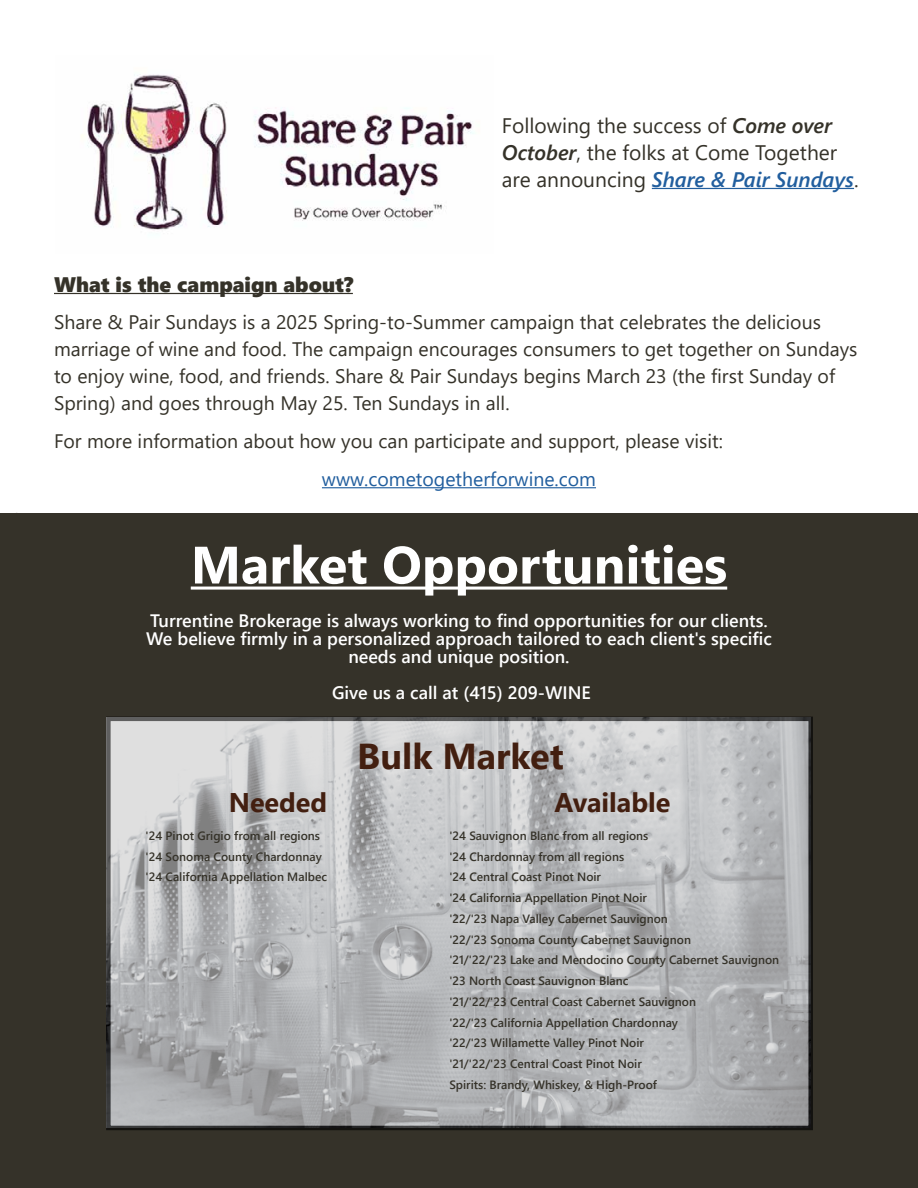
<style>
.page{position:relative;width:918px;height:1188px;background:#fff}
.page>*{position:absolute;margin:0;border:0;box-sizing:border-box;transform-origin:0 0}
.t1{font:700 52.5px "Segoe UI";color:#fff}
.t2{font:700 36px "Segoe UI";color:#431f10}
.t3{font:700 27px "Segoe UI";color:#431f10}
.t4{font:21px/27px "Segoe UI";color:#353229}
.t5{font:21px "Segoe UI Black";color:#353229}
.t6{font:19.5px/27px "Segoe UI";color:#353229}
.t7{font:19.5px "Segoe UI";color:#215e9e}
.t8{font:600 18px/18px "Segoe UI";color:#fff;text-align:center}
.t9{font:600 12px/20.7px "Segoe UI";color:#353229}
.s1{font-weight:600;font-style:italic}
.s2{font-weight:600;font-style:italic;color:#215e9e}
</style>
<div class="page">
<hr style="left:652px;top:188px;width:202px;height:1px;background:#215e9e">
<hr style="left:54px;top:293px;width:299px;height:1px;background:#353229">
<hr style="left:322px;top:487px;width:274px;height:1px;background:#215e9e">
<div style="left:0;top:513px;width:918px;height:675px;background:#353229"></div>
<hr style="left:191px;top:587px;width:536px;height:3px;background:#fff">
<svg style="left:111px;top:722px;width:697px;height:403px;background:#b9babc"></svg>
<div style="left:106px;top:717px;width:707px;height:413px;border:4px solid #000"></div>
<img style="left:81px;top:74px;width:393px;height:157px">
<h3 class="t4" style="left:502px;top:110px;width:358px">Following the success of <span class="s1">Come over<br>October</span>, the folks at Come Together are announcing <span class="s2">Share &amp; Pair Sundays</span>.</h3>
<h3 class="t5" style="left:54px;top:269px;width:300px">What is the campaign about?</h3>
<p class="t6" style="left:54px;top:307px;width:805px">Share &amp; Pair Sundays is a 2025 Spring-to-Summer campaign that celebrates the delicious marriage of wine and food. The campaign encourages consumers to get together on Sundays to enjoy wine, food, and friends. Share &amp; Pair Sundays begins March 23 (the first Sunday of Spring) and goes through May 25. Ten Sundays in all.</p>
<h3 class="t6" style="left:54px;top:426px;width:671px">For more information about how you can participate and support, please visit:</h3>
<h3 class="t7" style="left:322px;top:461px;width:276px">www.cometogetherforwine.com</h3>
<h1 class="t1" style="left:191px;top:515px;width:538px">Market Opportunities</h1>
<h3 class="t8" style="left:146px;top:610px;width:627px">Turrentine Brokerage is always working to find opportunities for our clients.<br>We believe firmly in a personalized approach tailored to each client's specific needs and unique position.</h3>
<h3 class="t8" style="left:332px;top:682px;width:260px">Give us a call at (415) 209-WINE</h3>
<h2 class="t2" style="left:357px;top:723px;width:208px">Bulk Market</h2>
<h3 class="t3" style="left:229px;top:777px;width:100px">Needed</h3>
<h3 class="t3" style="left:554px;top:777px;width:118px">Available</h3>
<p class="t9" style="left:146px;top:824px;width:176px">'24 Pinot Grigio from all regions</p>
<p class="t9" style="left:449px;top:824px;width:201px">'24 Sauvignon Blanc from all regions</p>
<p class="t9" style="left:146px;top:845px;width:178px">'24 Sonoma County Chardonnay</p>
<p class="t9" style="left:449px;top:845px;width:176px">'24 Chardonnay from all regions</p>
<p class="t9" style="left:146px;top:866px;width:183px">'24 California Appellation Malbec</p>
<p class="t9" style="left:449px;top:866px;width:331px">'24 Central Coast Pinot Noir<br>'24 California Appellation Pinot Noir<br>'22/'23 Napa Valley Cabernet Sauvignon<br>'22/'23 Sonoma County Cabernet Sauvignon<br>'21/'22/'23 Lake and Mendocino County Cabernet Sauvignon '23 North Coast Sauvignon Blanc<br>'21/'22/'23 Central Coast Cabernet Sauvignon<br>'22/'23 California Appellation Chardonnay<br>'22/'23 Willamette Valley Pinot Noir<br>'21/'22/'23 Central Coast Pinot Noir<br>Spirits: Brandy, Whiskey, &amp; High-Proof</p>
</div>
